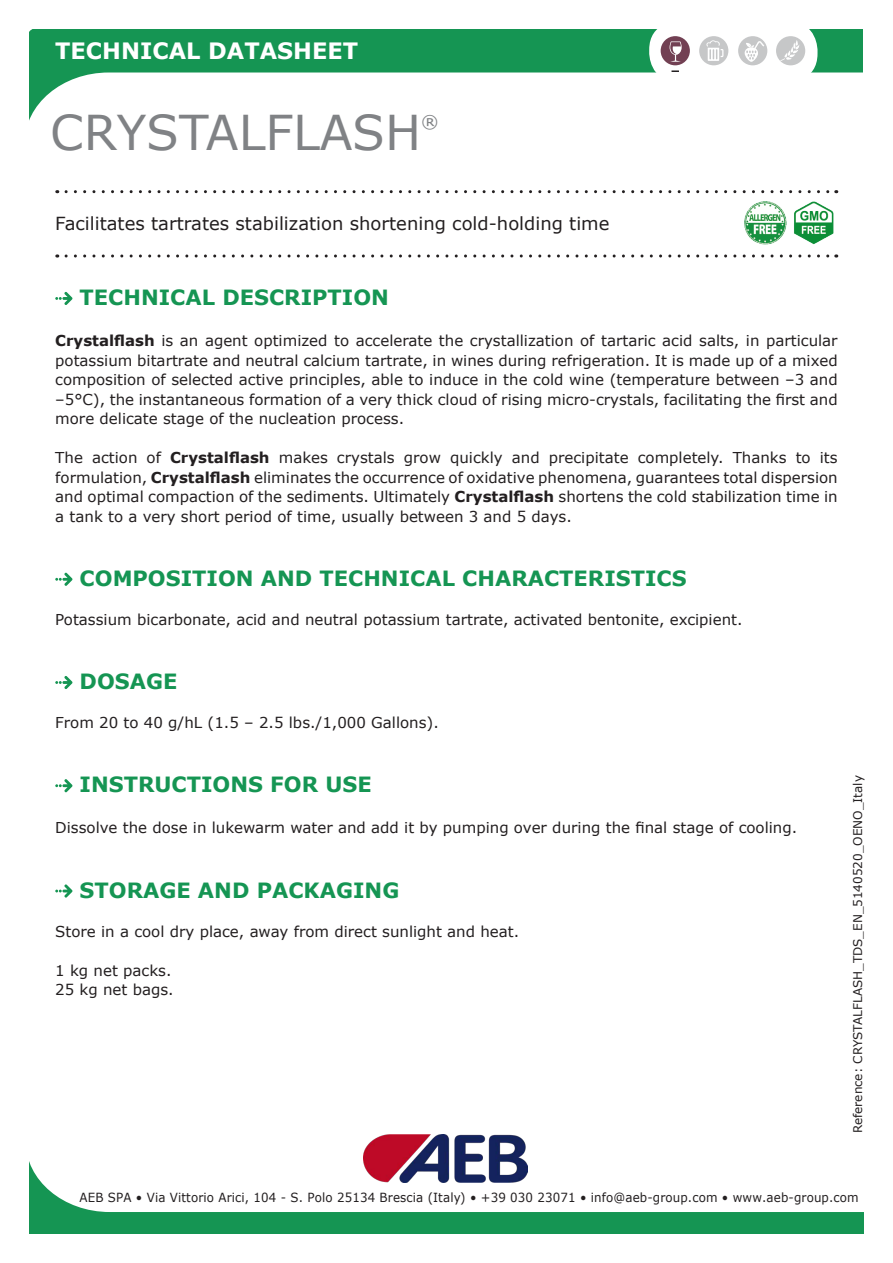
<style>
.page{position:relative;width:893px;height:1263px;background:#fff}
.page>*{position:absolute;margin:0;border:0;box-sizing:border-box;transform-origin:0 0}
.t1{font:48px "Verdana";color:#808285}
.t2{font:700 22.5px "Verdana";color:#fff}
.t3{font:700 21px "Verdana";color:#159553}
.t4{font:18px "Verdana";color:#231f20}
.t5{font:17.55px "Verdana";color:#808285}
.t6{font:15px/19.5px "Verdana";color:#231f20;text-align:justify}
.t7{font:12.6px "Verdana";letter-spacing:.01em;color:#231f20;scale:.94 1}
.t8{font:12px "Verdana";color:#231f20}
.s1{font-weight:700}
</style>
<div class="page">
<svg style="left:30px;top:1164px;width:834px;height:69px"></svg>
<svg style="left:66px;top:190px;width:771px;height:3px"></svg>
<svg style="left:66px;top:254px;width:771px;height:4px"></svg>
<svg style="left:29px;top:30px;width:834px;height:91px"></svg>
<svg style="left:649px;top:21px;width:167px;height:61px"></svg>
<div style="left:650px;top:22px;width:167px;height:60px;background:#fff;border-radius:29px"></div>
<svg style="left:671px;top:70px;width:8px;height:2px"></svg>
<div style="left:776px;top:36px;width:29px;height:29px;background:#c6c7c8;border-radius:50%"></div>
<svg style="left:780px;top:40px;width:20px;height:21px"></svg>
<div style="left:738px;top:36px;width:29px;height:29px;background:#c6c7c8;border-radius:50%"></div>
<div style="left:661px;top:36px;width:29px;height:29px;background:#724053;border-radius:50%"></div>
<div style="left:699px;top:36px;width:29px;height:29px;background:#c6c7c8;border-radius:50%"></div>
<svg style="left:706px;top:40px;width:17px;height:21px"></svg>
<svg style="left:670px;top:41px;width:12px;height:21px"></svg>
<svg style="left:745px;top:41px;width:19px;height:21px"></svg>
<img style="left:363px;top:1134px;width:165px;height:48px">
<svg style="left:55px;top:292px;width:17px;height:13px"></svg>
<svg style="left:55px;top:573px;width:17px;height:13px"></svg>
<svg style="left:55px;top:676px;width:17px;height:13px"></svg>
<svg style="left:55px;top:779px;width:17px;height:13px"></svg>
<svg style="left:55px;top:884px;width:17px;height:13px"></svg>
<img style="left:744px;top:202px;width:90px;height:43px">
<h2 class="t2" style="left:55px;top:39px;width:304px">TECHNICAL DATASHEET</h2>
<h1 class="t1" style="left:50px;top:114px;width:372px">CRYSTALFLASH</h1>
<p class="t5" style="left:421px;top:115px;width:19px">®</p>
<p class="t4" style="left:55px;top:216px;width:556px">Facilitates tartrates stabilization shortening cold-holding time</p>
<h3 class="t3" style="left:80px;top:285px;width:311px">TECHNICAL DESCRIPTION</h3>
<p class="t6" style="left:55px;top:332px;width:784px"><span class="s1">Crystal昀氀ash</span> is an agent optimized to accelerate the crystallization of tartaric acid salts, in particular potassium bitartrate and neutral calcium tartrate, in wines during refrigeration. It is made up of a mixed composition of selected active principles, able to induce in the cold wine (temperature between –3 and –5°C), the instantaneous formation of a very thick cloud of rising micro-crystals, facilitating the 昀椀rst and more delicate stage of the nucleation process.</p>
<p class="t6" style="left:55px;top:449px;width:784px">The action of <span class="s1">Crystal昀氀ash</span> makes crystals grow quickly and precipitate completely. Thanks to its formulation, <span class="s1">Crystal昀氀ash</span> eliminates the occurrence of oxidative phenomena, guarantees total dispersion and optimal compaction of the sediments. Ultimately <span class="s1">Crystal昀氀ash</span> shortens the cold stabilization time in a tank to a very short period of time, usually between 3 and 5 days.</p>
<h3 class="t3" style="left:80px;top:566px;width:608px">COMPOSITION AND TECHNICAL CHARACTERISTICS</h3>
<p class="t6" style="left:55px;top:611px;width:689px">Potassium bicarbonate, acid and neutral potassium tartrate, activated bentonite, excipient.</p>
<h3 class="t3" style="left:80px;top:669px;width:99px">DOSAGE</h3>
<p class="t6" style="left:55px;top:714px;width:385px">From 20 to 40 g/hL (1.5 – 2.5 lbs./1,000 Gallons).</p>
<h3 class="t3" style="left:80px;top:773px;width:294px">INSTRUCTIONS FOR USE</h3>
<p class="t6" style="left:55px;top:818px;width:743px">Dissolve the dose in lukewarm water and add it by pumping over during the 昀椀nal stage of cooling.</p>
<h3 class="t3" style="left:80px;top:878px;width:321px">STORAGE AND PACKAGING</h3>
<p class="t6" style="left:55px;top:923px;width:465px">Store in a cool dry place, away from direct sunlight and heat.</p>
<p class="t6" style="left:55px;top:962px;width:120px">1 kg net packs.<br>25 kg net bags.</p>
<p class="t8" style="left:853px;top:1133px;width:360px;rotate:-90deg">Reference: CRYSTALFLASH_TDS_EN_5140520_OENO_Italy</p>
<p class="t7" style="left:80px;top:1192px;width:830px">AEB SPA • Via Vittorio Arici, 104 - S. Polo 25134 Brescia (Italy) • +39 030 23071 • info@aeb-group.com • www.aeb-group.com</p>
</div>
